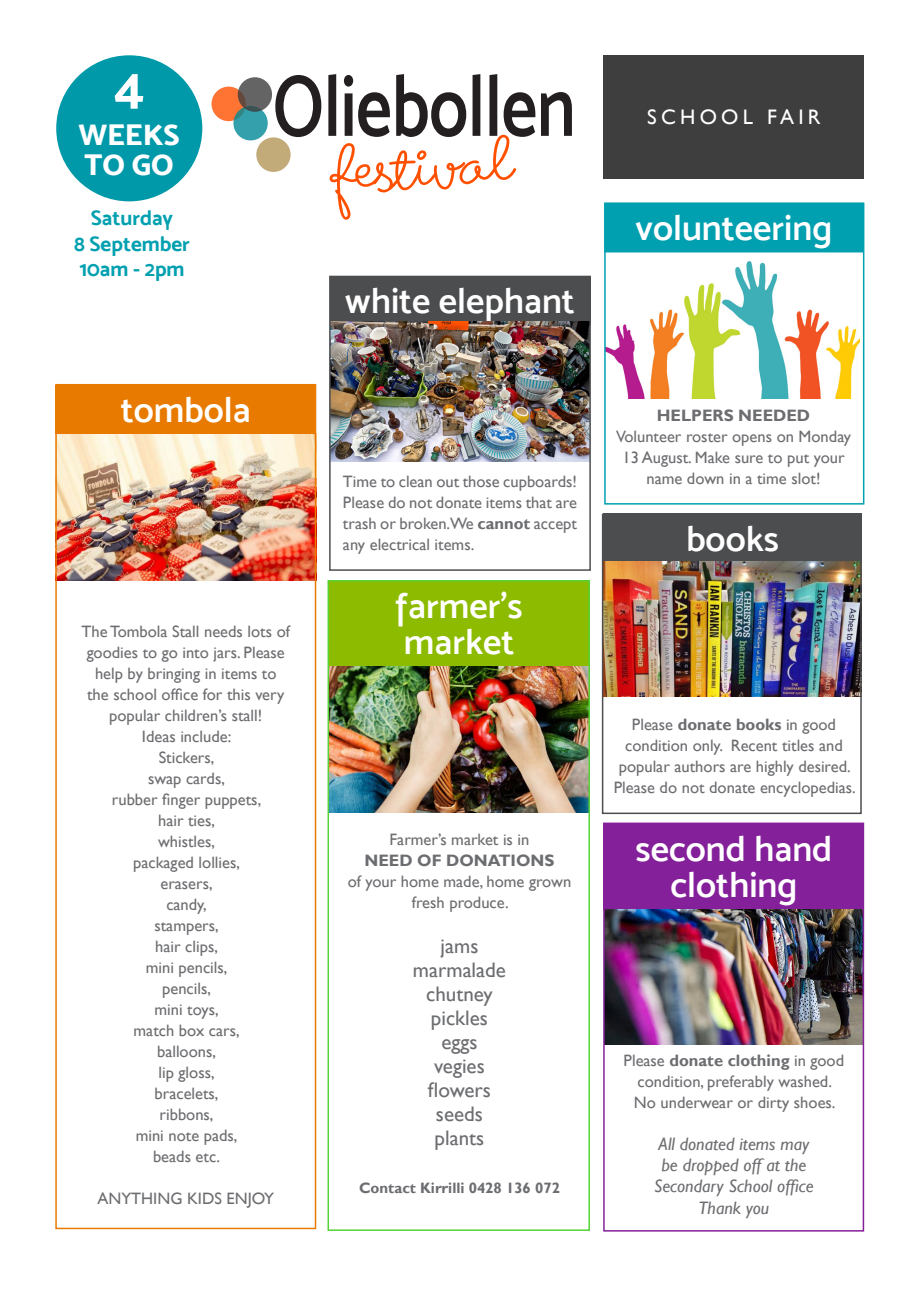
<style>
.page{position:relative;width:919px;height:1289px;background:#fff}
.page>*{position:absolute;margin:0;border:0;box-sizing:border-box;transform-origin:0 0}
.t1{font:88.5px "Lucemita";color:#ff5000;scale:1.06 1}
.t2{font:87.45px "Mosk Semi Bold 600";letter-spacing:-.005em;color:#231f20;scale:.8 1}
.body_copy{font:54px "Mosk Bold 700";color:#fff}
.body_copy-2{font:36px "Mosk Semi Bold 600";color:#fff}
.t3{font:30px "Mosk Extra Bold 800";color:#fff}
.body_copy-3{font:21px "Gill Sans";color:#6c6d70}
.body_copy-4{font:21px "Mosk Bold 700";color:#00a0b0}
.t4{font:21px "Gill Sans";letter-spacing:.2em;color:#fff}
.body_copy-5{font:italic 18px "Gill Sans";color:#6c6d70}
.body_copy-6{font:16.5px/21px "Gill Sans";color:#6c6d70;text-align:center}
.body_copy-7{font:700 16.5px "Gill Sans";color:#6c6d70}
.body_copy-8{font:700 15px "Gill Sans";color:#6c6d70}
.s1{font-weight:700}
</style>
<div class="page">
<div style="left:603px;top:55px;width:261px;height:124px;background:#3e3e3f"></div>
<div style="left:604px;top:823px;width:259px;height:86px;background:#85209b"></div>
<div style="left:603px;top:513px;width:258px;height:49px;background:#4c4d4f"></div>
<div style="left:211px;top:87px;width:35px;height:34px;background:#ff7333;border-radius:50%"></div>
<svg style="left:233px;top:106px;width:35px;height:34px"></svg>
<div style="left:256px;top:137px;width:34px;height:35px;background:#c2ab79;border-radius:50%"></div>
<svg style="left:238px;top:77px;width:34px;height:35px"></svg>
<div style="left:56px;top:55px;width:146px;height:146px;background:#0099a9;border-radius:50%"></div>
<div style="left:329px;top:580px;width:260px;height:86px;background:#8dbb00"></div>
<img style="left:330px;top:666px;width:257px;height:146px">
<img style="left:606px;top:909px;width:255px;height:135px">
<img style="left:604px;top:562px;width:254px;height:134px">
<div style="left:605px;top:203px;width:257px;height:49px;background:#00a0b0"></div>
<img style="left:607px;top:261px;width:252px;height:137px">
<img style="left:58px;top:434px;width:255px;height:146px">
<div style="left:55px;top:385px;width:261px;height:49px;background:#e87a00"></div>
<div style="left:55px;top:384px;width:261px;height:845px;border:2px solid #e87a00"></div>
<div style="left:330px;top:276px;width:260px;height:49px;background:#4c4d4f"></div>
<img style="left:332px;top:321px;width:255px;height:141px">
<div style="left:603px;top:822px;width:261px;height:409px;border:2px solid #85209b"></div>
<div style="left:601px;top:513px;width:260px;height:301px;border:2px solid #4c4d4f"></div>
<div style="left:329px;top:276px;width:261px;height:295px;border:2px solid #4c4d4f"></div>
<div style="left:604px;top:203px;width:260px;height:301px;border:2px solid #00a0b0"></div>
<div style="left:327px;top:580px;width:263px;height:650px;border:2px solid #54d335"></div>
<p class="body_copy" style="left:114px;top:54px;width:32px">4</p>
<p class="t3" style="left:78px;top:116px;width:103px">WEEKS</p>
<p class="t3" style="left:84px;top:146px;width:91px">TO GO</p>
<p class="body_copy-4" style="left:91px;top:205px;width:84px">Saturday</p>
<p class="body_copy-4" style="left:74px;top:231px;width:117px">8 September</p>
<p class="body_copy-4" style="left:79px;top:256px;width:107px">10am - 2pm</p>
<p class="t2" style="left:273px;top:54px;width:380px">Oliebollen</p>
<p class="t1" style="left:326px;top:113px;width:175px;rotate:-4deg">festival</p>
<p class="body_copy-2" style="left:345px;top:280px;width:231px">white elephant</p>
<p class="body_copy-2" style="left:121px;top:389px;width:131px">tombola</p>
<p class="body_copy-6" style="left:343px;top:471px;width:235px;text-align:justify">Time to clean out those cupboards!<br>Please do not donate items that are trash or broken.We <span class="s1">cannot</span> accept any electrical items.</p>
<p class="body_copy-6" style="left:82px;top:621px;width:210px">The Tombola Stall needs lots of goodies to go into jars. Please help by bringing in items to<br>the school office for this very popular children’s stall!</p>
<p class="body_copy-6" style="left:142px;top:726px;width:91px">Ideas include:</p>
<p class="body_copy-6" style="left:112px;top:747px;width:151px">Stickers,<br>swap cards,<br>rubber finger puppets, hair ties,<br>whistles,<br>packaged lollies, erasers,<br>candy,<br>stampers,<br>hair clips,<br>mini pencils,<br>pencils,<br>mini toys,<br>match box cars, balloons,<br>lip gloss,<br>bracelets,<br>ribbons,<br>mini note pads,</p>
<p class="body_copy-6" style="left:153px;top:1146px;width:69px">beads etc.</p>
<p class="body_copy-6" style="left:97px;top:1188px;width:178px">ANYTHING KIDS ENJOY</p>
<p class="body_copy-2" style="left:395px;top:584px;width:128px">farmer’s</p>
<p class="body_copy-2" style="left:404px;top:620px;width:112px">market</p>
<p class="body_copy-6" style="left:389px;top:829px;width:141px">Farmer’s market is in</p>
<p class="body_copy-7" style="left:364px;top:850px;width:191px">NEED OF DONATIONS</p>
<p class="body_copy-6" style="left:347px;top:871px;width:225px">of your home made, home grown fresh produce.</p>
<p class="body_copy-3" style="left:440px;top:934px;width:39px">jams</p>
<p class="body_copy-3" style="left:413px;top:958px;width:94px">marmalade</p>
<p class="body_copy-3" style="left:426px;top:982px;width:68px">chutney</p>
<p class="body_copy-3" style="left:431px;top:1006px;width:59px">pickles</p>
<p class="body_copy-3" style="left:441px;top:1030px;width:38px">eggs</p>
<p class="body_copy-3" style="left:434px;top:1054px;width:52px">vegies</p>
<p class="body_copy-3" style="left:428px;top:1078px;width:65px">flowers</p>
<p class="body_copy-3" style="left:436px;top:1102px;width:48px">seeds</p>
<p class="body_copy-3" style="left:434px;top:1126px;width:51px">plants</p>
<p class="body_copy-8" style="left:359px;top:1179px;width:202px">Contact Kirrilli 0428 136 072</p>
<p class="t4" style="left:647px;top:105px;width:175px">SCHOOL FAIR</p>
<p class="body_copy-2" style="left:635px;top:207px;width:198px">volunteering</p>
<p class="body_copy-7" style="left:656px;top:405px;width:155px">HELPERS NEEDED</p>
<p class="body_copy-6" style="left:616px;top:426px;width:236px">Volunteer roster opens on Monday<br>13 August. Make sure to put your name down in a time slot!</p>
<p class="body_copy-2" style="left:686px;top:517px;width:94px">books</p>
<p class="body_copy-6" style="left:618px;top:714px;width:233px">Please <span class="s1">donate books</span> in good condition only. Recent titles and popular authors are highly desired.</p>
<p class="body_copy-6" style="left:613px;top:777px;width:243px">Please do not donate encyclopedias.</p>
<p class="body_copy-2" style="left:635px;top:827px;width:198px">second hand</p>
<p class="body_copy-2" style="left:670px;top:863px;width:129px">clothing</p>
<p class="body_copy-6" style="left:623px;top:1050px;width:222px">Please <span class="s1">donate clothing</span> in good condition, preferably washed.</p>
<p class="body_copy-6" style="left:634px;top:1092px;width:203px">No underwear or dirty shoes.</p>
<p class="body_copy-5" style="left:658px;top:1133px;width:152px">All donated items may</p>
<p class="body_copy-5" style="left:661px;top:1154px;width:146px">be dropped off at the</p>
<p class="body_copy-5" style="left:654px;top:1175px;width:161px">Secondary School office</p>
<p class="body_copy-5" style="left:698px;top:1196px;width:73px">Thank you</p>
</div>
